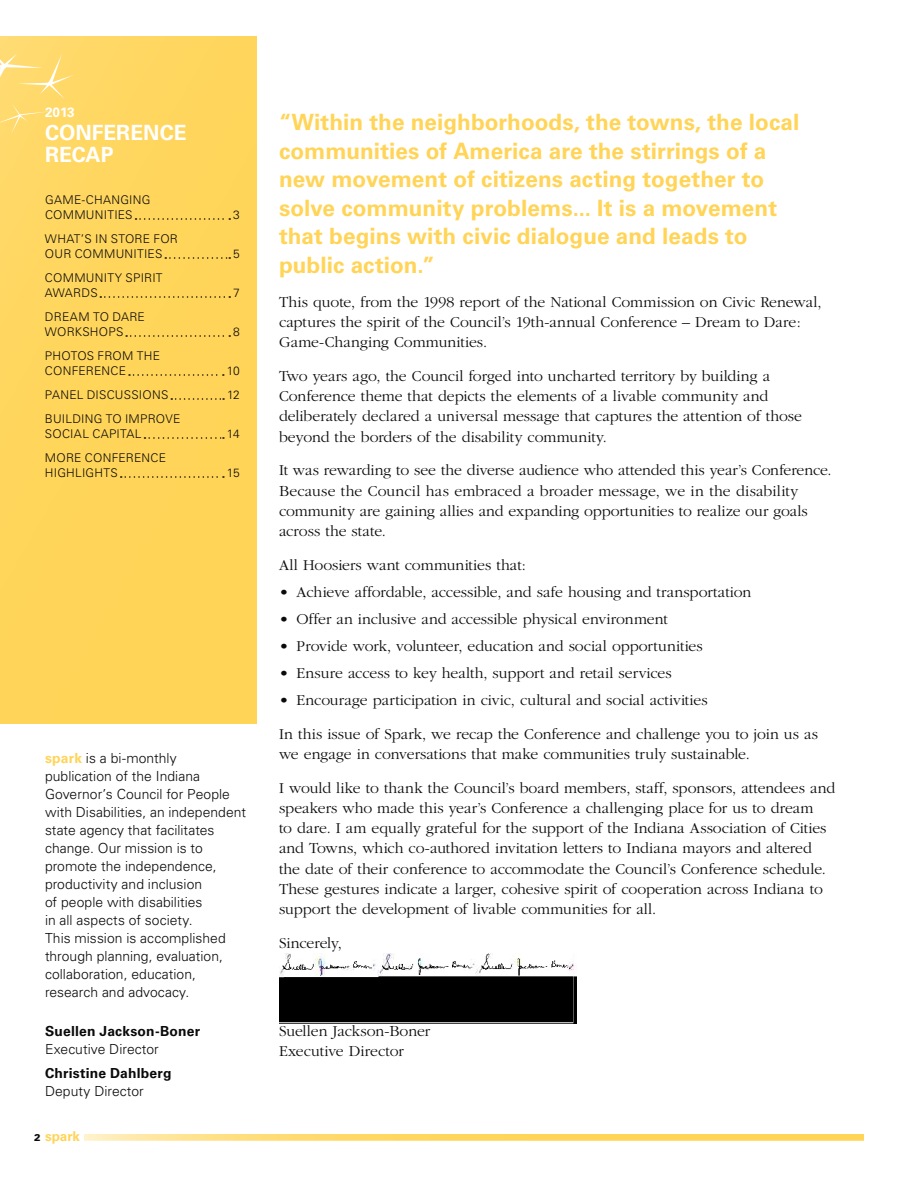
<style>
.page{position:relative;width:918px;height:1188px;background:#fff}
.page>*{position:absolute;margin:0;border:0;box-sizing:border-box;transform-origin:0 0}
.t1{font:700 22.5px/28.5px "Univers";letter-spacing:.005em;color:#ffd457}
.t2{font:700 21px/22.5px "Univers";letter-spacing:.005em;color:#fff}
.t3{font:300 15.75px/20.2px "Garamond";color:#0b0a0b}
.t4{font:300 13.8px/18px "Univers";letter-spacing:.005em;color:#0b0a0b}
.t5{font:700 13.8px "Univers";letter-spacing:.015em;color:#0b0a0b}
.t6{font:700 13.5px "Univers";color:#ffd457}
.t7{font:700 13.5px "Univers";color:#fff}
.t8{font:300 12px/15px "Univers";letter-spacing:.02em;color:#0b0a0b}
.s1{font-weight:700;color:#ffd457}
.s2{font-weight:900;font-size:9.75px;color:#0b0a0b}
</style>
<div class="page">
<img style="left:279px;top:953px;width:297px;height:70px">
<div style="left:0;top:36px;width:256px;height:688px;background:#ffd559"></div>
<svg style="left:0;top:54px;width:75px;height:80px"></svg>
<svg style="left:136px;top:218px;width:94px;height:2px"></svg>
<svg style="left:165px;top:257px;width:65px;height:2px"></svg>
<svg style="left:100px;top:296px;width:130px;height:2px"></svg>
<svg style="left:126px;top:335px;width:104px;height:2px"></svg>
<svg style="left:129px;top:374px;width:95px;height:2px"></svg>
<svg style="left:171px;top:398px;width:53px;height:2px"></svg>
<svg style="left:144px;top:437px;width:80px;height:2px"></svg>
<svg style="left:121px;top:476px;width:103px;height:2px"></svg>
<svg style="left:84px;top:1134px;width:780px;height:7px;background:#ffda70"></svg>
<p class="t7" style="left:45px;top:104px;width:31px">2013</p>
<h2 class="t2" style="left:45px;top:121px;width:143px">conference recap</h2>
<p class="t8" style="left:45px;top:192px;width:105px">game-changi ng communitie</p>
<p class="t8" style="left:125px;top:207px;width:9px">s</p>
<p class="t8" style="left:233px;top:207px;width:8px">3</p>
<p class="t8" style="left:45px;top:231px;width:134px">what’s i n sto re fo r our communitie</p>
<p class="t8" style="left:155px;top:246px;width:9px">s</p>
<p class="t8" style="left:233px;top:246px;width:8px">5</p>
<p class="t8" style="left:45px;top:270px;width:113px">community spirit awards</p>
<p class="t8" style="left:233px;top:285px;width:8px">7</p>
<p class="t8" style="left:45px;top:309px;width:100px">dream to dare workshops</p>
<p class="t8" style="left:45px;top:348px;width:115px;text-indent:42px">s from the conference</p>
<p class="t8" style="left:45px;top:348px;width:26px">photo</p>
<p class="t8" style="left:233px;top:324px;width:8px">8</p>
<p class="t8" style="left:227px;top:363px;width:15px">10</p>
<p class="t8" style="left:45px;top:387px;width:125px">panel discussions</p>
<p class="t8" style="left:227px;top:387px;width:14px">12</p>
<p class="t8" style="left:45px;top:411px;width:135px">building to improve soci</p>
<p class="t8" style="left:74px;top:426px;width:69px">al capit al</p>
<p class="t8" style="left:227px;top:426px;width:14px">14</p>
<p class="t8" style="left:45px;top:450px;width:114px">more conference highlights</p>
<p class="t8" style="left:227px;top:465px;width:14px">15</p>
<p class="t4" style="left:45px;top:750px;width:202px"><span class="s1">spark</span> is a bi-monthly publication of the Indiana<br>Governor’s Council for People with Disabilities, an independent state agency that facilitates change. Our mission is to promote the independence, productivity and inclusion<br>of people with disabilities<br>in all aspects of society.<br>This mission is accomplished through planning, evaluation, collaboration, education, research and advocacy.</p>
<p class="t5" style="left:45px;top:1023px;width:157px">Suellen Jackson-Boner</p>
<p class="t4" style="left:45px;top:1040px;width:115px">Executive Director</p>
<p class="t5" style="left:45px;top:1065px;width:128px">Christine Dahlberg</p>
<p class="t4" style="left:45px;top:1082px;width:100px">Deputy Director</p>
<p class="t6" style="left:34px;top:1128px;width:47px"><span class="s2">2</span> spark</p>
<p class="t1" style="left:279px;top:108px;width:522px">“Within the neighborhoods, the towns, the local communities of America are the stirrings of a new movement of citizens acting together to solve community problems... It is a movement that begins with civic dialogue and leads to public action.”</p>
<p class="t3" style="left:279px;top:292px;width:544px">This quote, from the 1998 report of the National Commission on Civic Renewal, captures the spirit of the Council’s 19th-annual Conference – Dream to Dare:<br>Game-Changing Communities.</p>
<p class="t3" style="left:279px;top:366px;width:525px">Two years ago, the Council forged into uncharted territory by building a Conference theme that depicts the elements of a livable community and deliberately declared a universal message that captures the attention of those beyond the borders of the disability community.</p>
<p class="t3" style="left:279px;top:461px;width:554px">It was rewarding to see the diverse audience who attended this year’s Conference.<br>Because the Council has embraced a broader message, we in the disability community are gaining allies and expanding opportunities to realize our goals across the state.</p>
<p class="t3" style="left:279px;top:555px;width:248px">All Hoosiers want communities that:</p>
<p class="t3" style="left:279px;top:582px;width:474px">• Achieve affordable, accessible, and safe housing and transportation</p>
<p class="t3" style="left:279px;top:609px;width:390px">• Offer an inclusive and accessible physical environment</p>
<p class="t3" style="left:279px;top:636px;width:425px">• Provide work, volunteer, education and social opportunities</p>
<p class="t3" style="left:279px;top:663px;width:394px">• Ensure access to key health, support and retail services</p>
<p class="t3" style="left:279px;top:683px;width:541px;line-height:33.8px">• Encourage participation in civic, cultural and social activities<br>In this issue of Spark, we recap the Conference and challenge you to join us as</p>
<p class="t3" style="left:279px;top:737px;width:558px;line-height:33.8px">we engage in conversations that make communities truly sustainable.<br>I would like to thank the Council’s board members, staff, sponsors, attendees and</p>
<p class="t3" style="left:279px;top:798px;width:549px">speakers who made this year’s Conference a challenging place for us to dream to dare. I am equally grateful for the support of the Indiana Association of Cities and Towns, which co-authored invitation letters to Indiana mayors and altered the date of their conference to accommodate the Council’s Conference schedule.<br>These gestures indicate a larger, cohesive spirit of cooperation across Indiana to support the development of livable communities for all.</p>
<p class="t3" style="left:279px;top:933px;width:64px">Sincerely,</p>
<p class="t3" style="left:279px;top:1021px;width:153px">Suellen Jackson-Boner<br>Executive Director</p>
</div>
